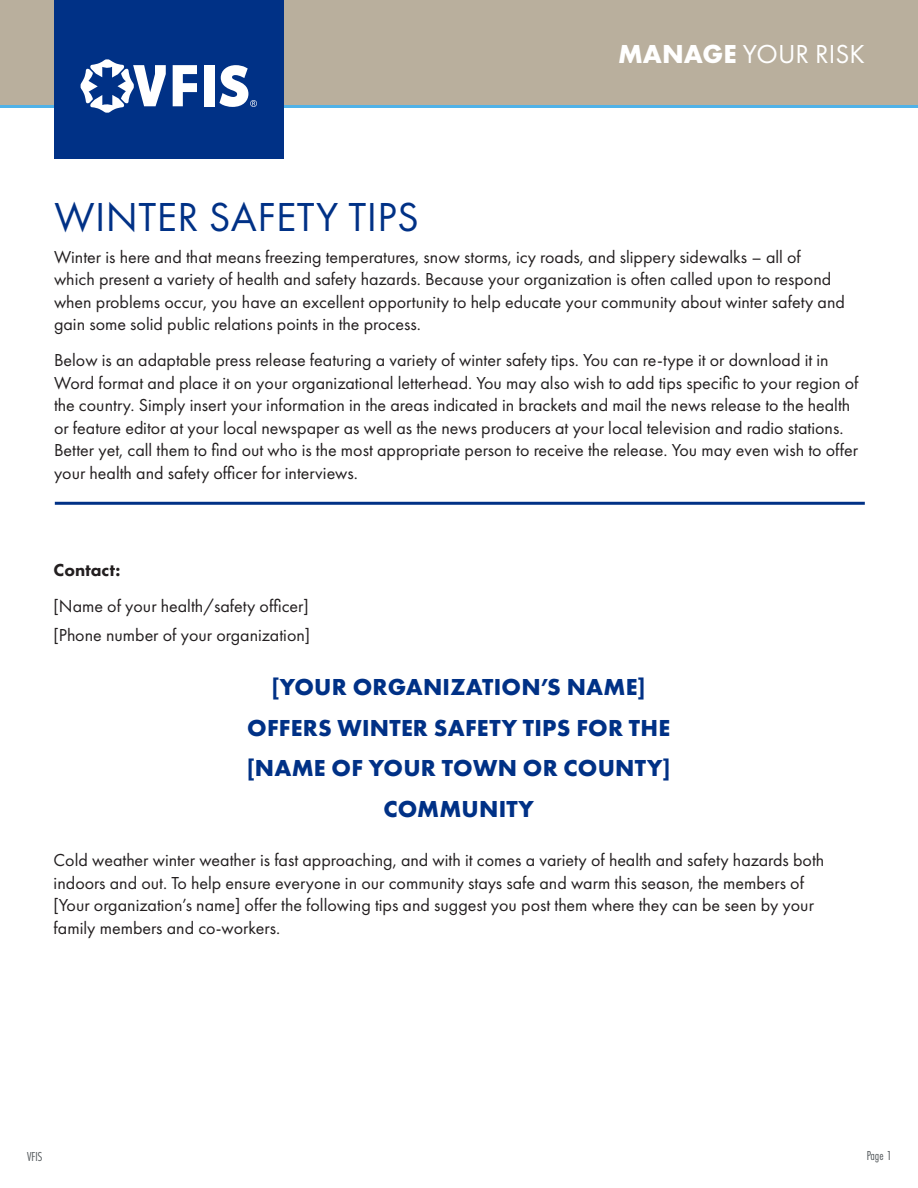
<style>
.page{position:relative;width:918px;height:1188px;background:#fff}
.page>*{position:absolute;margin:0;border:0;box-sizing:border-box;transform-origin:0 0}
.t1{font:42px "Futura PT";letter-spacing:.01em;color:#003186}
.t2{font:27px "Futura PT";color:#fff}
.t3{font:700 24px "Futura PT";letter-spacing:.01em;color:#003186}
.t4{font:18px/22.5px "Futura PT";color:#231f20}
.t5{font:800 18px "Futura PT";color:#231f20}
.t6{font:13.5px "Futura PT Cond";color:#52575a}
.s1{font-weight:700}
</style>
<div class="page">
<div style="left:0;top:0;width:918px;height:106px;background:#b9af9d"></div>
<hr style="left:0;top:105px;width:918px;height:3px;background:#4fb2e8">
<hr style="left:55px;top:502px;width:810px;height:3px;background:#003186">
<div style="left:54px;top:0;width:230px;height:159px;background:#003186"></div>
<svg style="left:173px;top:65px;width:24px;height:41px"></svg>
<div style="left:205px;top:65px;width:10px;height:41px;background:#fff"></div>
<svg style="left:219px;top:65px;width:38px;height:42px"></svg>
<svg style="left:80px;top:59px;width:86px;height:54px"></svg>
<p class="t1" style="left:55px;top:193px;width:366px">WINTER SAFETY TIPS</p>
<h2 class="t2" style="left:618px;top:38px;width:248px"><span class="s1">MANAGE</span> YOUR RISK</h2>
<p class="t4" style="left:54px;top:246px;width:793px">Winter is here and that means freezing temperatures, snow storms, icy roads, and slippery sidewalks – all of which present a variety of health and safety hazards. Because your organization is often called upon to respond when problems occur, you have an excellent opportunity to help educate your community about winter safety and gain some solid public relations points in the process.</p>
<p class="t4" style="left:54px;top:349px;width:806px">Below is an adaptable press release featuring a variety of winter safety tips. You can re-type it or download it in Word format and place it on your organizational letterhead. You may also wish to add tips specific to your region of the country. Simply insert your information in the areas indicated in brackets and mail the news release to the health or feature editor at your local newspaper as well as the news producers at your local television and radio stations.<br>Better yet, call them to find out who is the most appropriate person to receive the release. You may even wish to offer your health and safety officer for interviews.</p>
<p class="t5" style="left:54px;top:559px;width:68px">Contact:</p>
<p class="t4" style="left:54px;top:595px;width:257px">[Name of your health/safety officer]</p>
<p class="t4" style="left:54px;top:624px;width:258px">[Phone number of your organization]</p>
<p class="t3" style="left:272px;top:672px;width:376px">[YOUR ORGANIZATION’S NAME]</p>
<p class="t3" style="left:247px;top:712px;width:424px">OFFERS WINTER SAFETY TIPS FOR THE</p>
<p class="t3" style="left:247px;top:753px;width:425px">[NAME OF YOUR TOWN OR COUNTY]</p>
<p class="t3" style="left:383px;top:793px;width:152px">COMMUNITY</p>
<p class="t4" style="left:54px;top:849px;width:772px">Cold weather winter weather is fast approaching, and with it comes a variety of health and safety hazards both indoors and out. To help ensure everyone in our community stays safe and warm this season, the members of [Your organization’s name] offer the following tips and suggest you post them where they can be seen by your family members and co-workers.</p>
<p class="t6" style="left:27px;top:1148px;width:17px">VFIS</p>
<p class="t6" style="left:867px;top:1148px;width:27px">Page 1</p>
</div>
